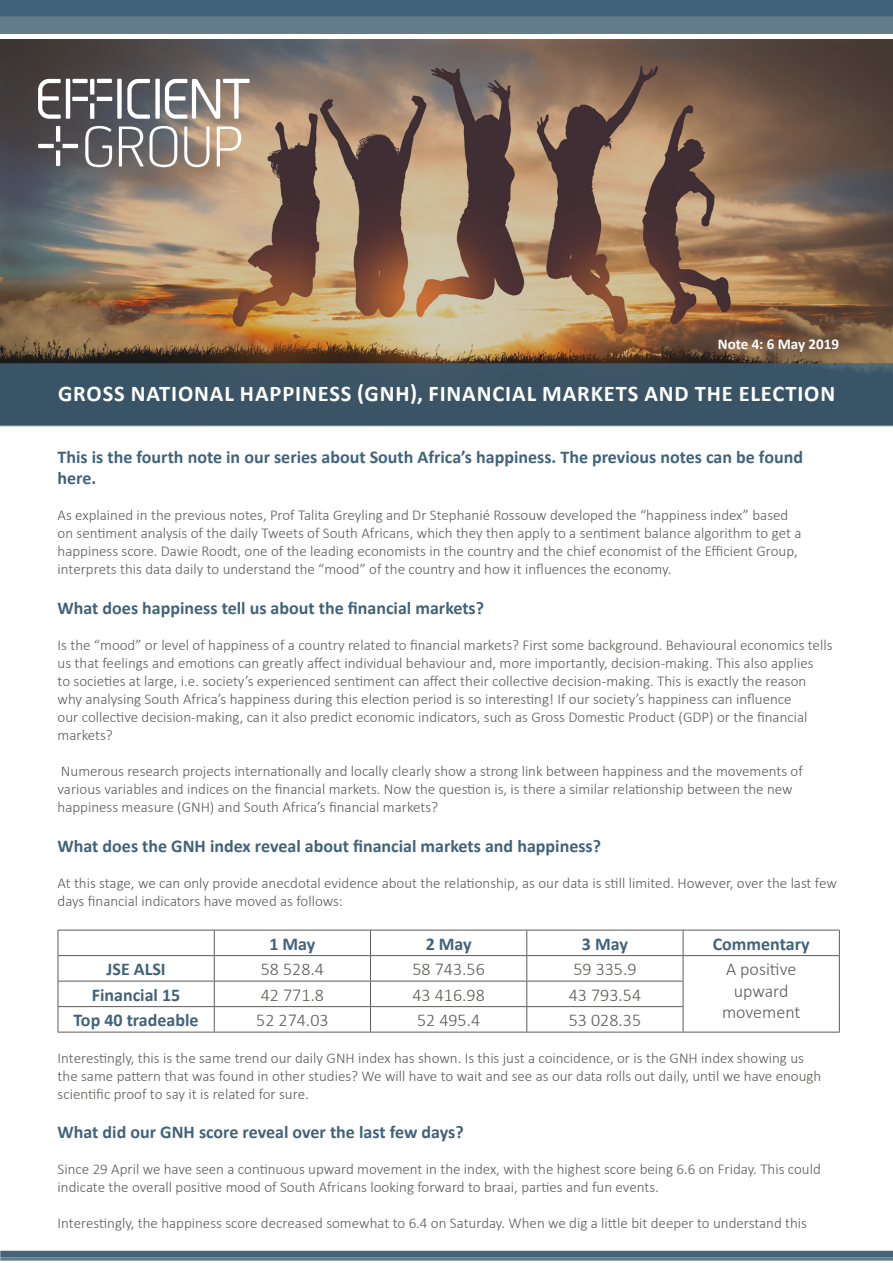
<style>
.page{position:relative;width:893px;height:1263px;background:#fff}
.page>*{position:absolute;margin:0;border:0;box-sizing:border-box;transform-origin:0 0}
.t1{font:700 22.5px "Calibri";letter-spacing:.04em;color:#fff}
.t2{font:700 18px/21.6px "Calibri";color:#41637a}
.t3{font:300 18px "Calibri";color:#5d5b59}
.t4{font:300 15px/18px "Calibri";color:#5d5b59}
.t5{font:700 15px "Calibri";color:#fff}
</style>
<div class="page">
<div style="left:0;top:0;width:893px;height:37px;background:#41637a"></div>
<div style="left:0;top:16px;width:893px;height:18px;background:#637d89"></div>
<img style="left:0;top:39px;width:893px;height:324px">
<hr style="left:0;top:34px;width:893px;height:4px;background:#fff">
<svg style="left:38px;top:126px;width:40px;height:40px"></svg>
<svg style="left:85px;top:126px;width:27px;height:41px"></svg>
<svg style="left:119px;top:126px;width:58px;height:41px"></svg>
<svg style="left:184px;top:127px;width:26px;height:40px"></svg>
<svg style="left:217px;top:127px;width:24px;height:40px"></svg>
<svg style="left:38px;top:79px;width:212px;height:40px"></svg>
<div style="left:0;top:363px;width:893px;height:63px;background:#3a5466"></div>
<hr style="left:58px;top:930px;width:156px;height:1px;background:#5d5b59">
<hr style="left:214px;top:930px;width:157px;height:1px;background:#5d5b59">
<hr style="left:371px;top:930px;width:156px;height:1px;background:#5d5b59">
<hr style="left:527px;top:930px;width:156px;height:1px;background:#5d5b59">
<hr style="left:683px;top:930px;width:157px;height:1px;background:#5d5b59">
<hr style="left:58px;top:955px;width:156px;height:1px;background:#5d5b59">
<hr style="left:214px;top:955px;width:157px;height:1px;background:#5d5b59">
<hr style="left:371px;top:955px;width:156px;height:1px;background:#5d5b59">
<hr style="left:527px;top:955px;width:156px;height:1px;background:#5d5b59">
<hr style="left:683px;top:955px;width:157px;height:1px;background:#5d5b59">
<hr style="left:58px;top:981px;width:156px;height:1px;background:#5d5b59">
<hr style="left:214px;top:981px;width:157px;height:1px;background:#5d5b59">
<hr style="left:371px;top:981px;width:156px;height:1px;background:#5d5b59">
<hr style="left:527px;top:981px;width:156px;height:1px;background:#5d5b59">
<hr style="left:58px;top:1006px;width:156px;height:1px;background:#5d5b59">
<svg style="left:58px;top:930px;width:1px;height:102px"></svg>
<hr style="left:214px;top:1006px;width:157px;height:1px;background:#5d5b59">
<svg style="left:214px;top:930px;width:1px;height:102px"></svg>
<hr style="left:371px;top:1006px;width:156px;height:1px;background:#5d5b59">
<svg style="left:370px;top:930px;width:1px;height:102px"></svg>
<hr style="left:527px;top:1006px;width:156px;height:1px;background:#5d5b59">
<svg style="left:526px;top:930px;width:1px;height:102px"></svg>
<svg style="left:683px;top:930px;width:1px;height:102px"></svg>
<svg style="left:839px;top:930px;width:1px;height:102px"></svg>
<hr style="left:58px;top:1032px;width:156px;height:1px;background:#5d5b59">
<hr style="left:214px;top:1032px;width:157px;height:1px;background:#5d5b59">
<hr style="left:371px;top:1032px;width:156px;height:1px;background:#5d5b59">
<hr style="left:527px;top:1032px;width:156px;height:1px;background:#5d5b59">
<hr style="left:683px;top:1032px;width:157px;height:1px;background:#5d5b59">
<div style="left:0;top:1251px;width:893px;height:6px;border:2px solid #45637a"></div>
<svg style="left:0;top:1257px;width:893px;height:4px"></svg>
<p class="t5" style="left:718px;top:333px;width:123px">Note 4: 6 May 2019</p>
<p class="t1" style="left:58px;top:377px;width:779px">GROSS NATIONAL HAPPINESS (GNH), FINANCIAL MARKETS AND THE ELECTION</p>
<p class="t2" style="left:58px;top:446px;width:747px">This is the fourth note in our series about South Africa’s happiness. The previous notes can be found here.</p>
<p class="t4" style="left:58px;top:506px;width:745px">As explained in the previous notes, Prof Talita Greyling and Dr Stephanié Rossouw developed the “happiness index” based on sentiment analysis of the daily Tweets of South Africans, which they then apply to a sentiment balance algorithm to get a happiness score. Dawie Roodt, one of the leading economists in the country and the chief economist of the Efficient Group, interprets this data daily to understand the “mood” of the country and how it influences the economy.</p>
<p class="t2" style="left:58px;top:597px;width:428px">What does happiness tell us about the financial markets?</p>
<p class="t4" style="left:58px;top:636px;width:776px">Is the “mood” or level of happiness of a country related to financial markets? First some background. Behavioural economics tells us that feelings and emotions can greatly affect individual behaviour and, more importantly, decision-making. This also applies<br>to societies at large, i.e. society’s experienced sentiment can affect their collective decision-making. This is exactly the reason why analysing South Africa’s happiness during this election period is so interesting! If our society’s happiness can influence<br>our collective decision-making, can it also predict economic indicators, such as Gross Domestic Product (GDP) or the financial markets?</p>
<p class="t4" style="left:58px;top:762px;width:747px">Numerous research projects internationally and locally clearly show a strong link between happiness and the movements of various variables and indices on the financial markets. Now the question is, is there a similar relationship between the new happiness measure (GNH) and South Africa’s financial markets?</p>
<p class="t2" style="left:58px;top:835px;width:545px">What does the GNH index reveal about financial markets and happiness?</p>
<p class="t4" style="left:58px;top:873px;width:781px">At this stage, we can only provide anecdotal evidence about the relationship, as our data is still limited. However, over the last few days financial indicators have moved as follows:</p>
<p class="t2" style="left:269px;top:932px;width:48px">1 May</p>
<p class="t2" style="left:426px;top:932px;width:48px">2 May</p>
<p class="t2" style="left:582px;top:932px;width:48px">3 May</p>
<p class="t2" style="left:713px;top:932px;width:99px">Commentary</p>
<p class="t2" style="left:107px;top:958px;width:61px">JSE ALSI</p>
<p class="t3" style="left:261px;top:958px;width:65px">58 528.4</p>
<p class="t3" style="left:412px;top:958px;width:74px">58 743.56</p>
<p class="t3" style="left:573px;top:958px;width:65px">59 335.9</p>
<p class="t3" style="left:726px;top:958px;width:72px">A positive</p>
<p class="t3" style="left:734px;top:979px;width:56px">upward</p>
<p class="t3" style="left:722px;top:1001px;width:80px">movement</p>
<p class="t2" style="left:92px;top:983px;width:90px">Financial 15</p>
<p class="t3" style="left:261px;top:983px;width:65px">42 771.8</p>
<p class="t3" style="left:412px;top:983px;width:74px">43 416.98</p>
<p class="t3" style="left:569px;top:983px;width:74px">43 793.54</p>
<p class="t2" style="left:74px;top:1009px;width:126px">Top 40 tradeable</p>
<p class="t3" style="left:256px;top:1009px;width:74px">52 274.03</p>
<p class="t3" style="left:417px;top:1009px;width:65px">52 495.4</p>
<p class="t3" style="left:569px;top:1009px;width:74px">53 028.35</p>
<p class="t4" style="left:58px;top:1048px;width:765px">Interestingly, this is the same trend our daily GNH index has shown. Is this just a coincidence, or is the GNH index showing us the same pattern that was found in other studies? We will have to wait and see as our data rolls out daily, until we have enough scientific proof to say it is related for sure.</p>
<p class="t2" style="left:58px;top:1121px;width:408px">What did our GNH score reveal over the last few days?</p>
<p class="t4" style="left:58px;top:1160px;width:765px">Since 29 April we have seen a continuous upward movement in the index, with the highest score being 6.6 on Friday. This could indicate the overall positive mood of South Africans looking forward to braai, parties and fun events.</p>
<p class="t4" style="left:58px;top:1214px;width:751px">Interestingly, the happiness score decreased somewhat to 6.4 on Saturday. When we dig a little bit deeper to understand this</p>
</div>
